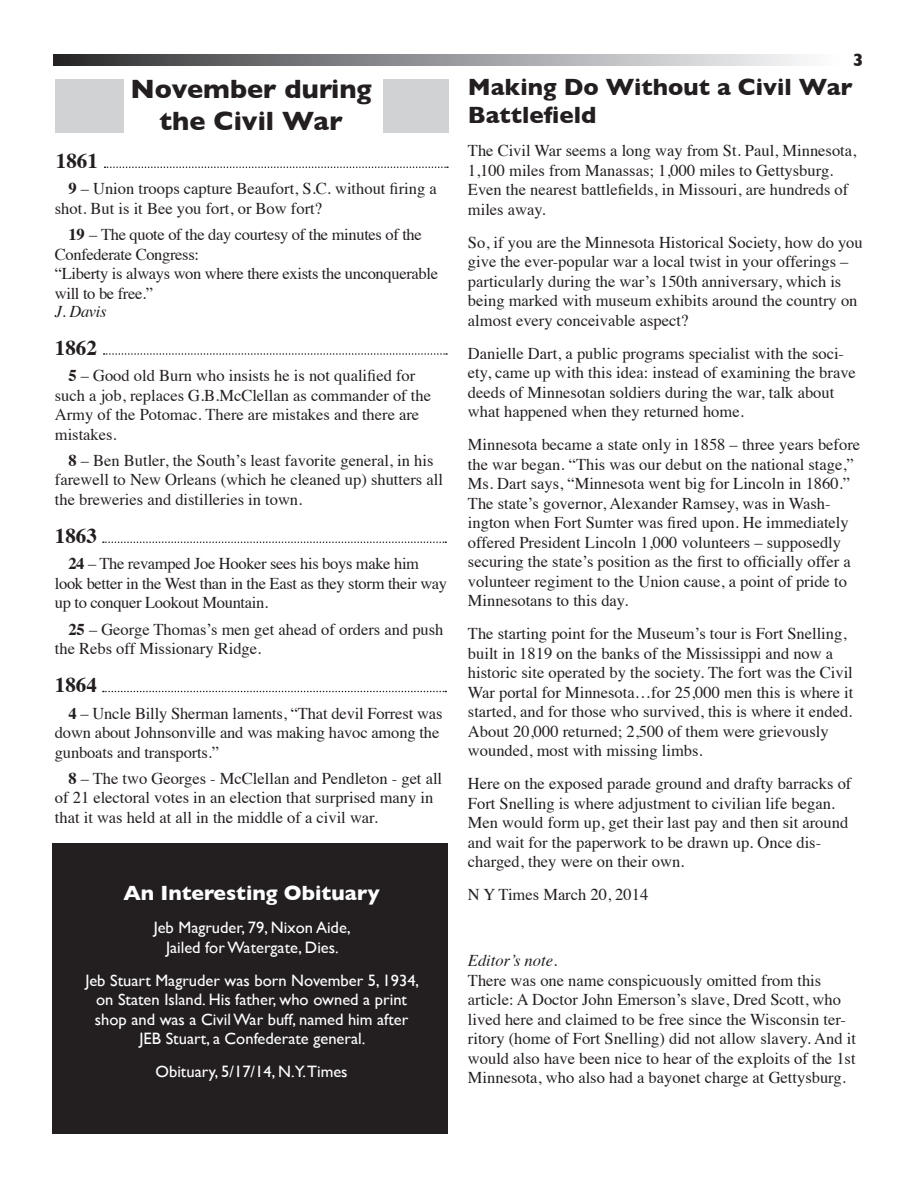
<style>
.page{position:relative;width:918px;height:1188px;background:#fff}
.page>*{position:absolute;margin:0;border:0;box-sizing:border-box;transform-origin:0 0}
.t1{font:700 27px "Gill Sans";color:#231f20}
.t2{font:700 24px/28.5px "Gill Sans";color:#231f20}
.t3{font:700 21px "Gill Sans";color:#fff}
.t4{font:700 21px "Times";color:#231f20}
.t5{font:700 18px "Gill Sans";color:#231f20}
.t6{font:16.5px/19.5px "Times";color:#231f20}
.t7{font:16.5px/19.5px "Times";letter-spacing:-.02em;color:#231f20}
.t8{font:16.5px/19.5px "Gill Sans";color:#fff;text-align:center}
.t9{font:italic 16.5px "Times";color:#231f20}
.s1{font-weight:700}
</style>
<div class="page">
<div style="left:52px;top:843px;width:396px;height:291px;background:#231f20"></div>
<svg style="left:54px;top:54px;width:750px;height:11px;background:#919294"></svg>
<svg style="left:105px;top:166px;width:343px;height:2px"></svg>
<svg style="left:104px;top:353px;width:343px;height:2px"></svg>
<svg style="left:103px;top:542px;width:343px;height:1px"></svg>
<svg style="left:103px;top:691px;width:343px;height:1px"></svg>
<div style="left:55px;top:79px;width:68px;height:53px;background:#d1d2d4"></div>
<div style="left:383px;top:79px;width:66px;height:53px;background:#d1d2d4"></div>
<p class="t1" style="left:131px;top:67px;width:243px">November during</p>
<p class="t1" style="left:160px;top:99px;width:185px">the Civil War</p>
<p class="t4" style="left:56px;top:141px;width:43px">1861</p>
<p class="t6" style="left:55px;top:178px;width:383px;text-indent:14px"><span class="s1">9</span> – Union troops capture Beaufort, S.C. without firing a shot. But is it Bee you fort, or Bow fort?</p>
<p class="t7" style="left:55px;top:223px;width:368px;text-indent:14px"><span class="s1">19</span> – The quote of the day courtesy of the minutes of the<br>Confederate Congress:</p>
<p class="t7" style="left:55px;top:262px;width:385px">“Liberty is always won where there exists the unconquerable will to be free.”</p>
<p class="t9" style="left:55px;top:297px;width:53px">J. Davis</p>
<p class="t4" style="left:55px;top:328px;width:43px">1862</p>
<p class="t6" style="left:55px;top:364px;width:378px;text-indent:14px"><span class="s1">5</span> – Good old Burn who insists he is not qualified for such a job, replaces G.B.McClellan as commander of the Army of the Potomac. There are mistakes and there are mistakes.</p>
<p class="t6" style="left:55px;top:449px;width:390px;text-indent:14px"><span class="s1">8</span> – Ben Butler, the South’s least favorite general, in his farewell to New Orleans (which he cleaned up) shutters all the breweries and distilleries in town.</p>
<p class="t4" style="left:55px;top:516px;width:43px">1863</p>
<p class="t7" style="left:55px;top:553px;width:394px;text-indent:14px"><span class="s1">24</span> – The revamped Joe Hooker sees his boys make him look better in the West than in the East as they storm their way up to conquer Lookout Mountain.</p>
<p class="t6" style="left:55px;top:618px;width:390px;text-indent:14px"><span class="s1">25</span> – George Thomas’s men get ahead of orders and push the Rebs off Missionary Ridge.</p>
<p class="t4" style="left:55px;top:665px;width:43px">1864</p>
<p class="t6" style="left:55px;top:702px;width:389px;text-indent:14px"><span class="s1">4</span> – Uncle Billy Sherman laments, “That devil Forrest was down about Johnsonville and was making havoc among the gunboats and transports.”</p>
<p class="t6" style="left:55px;top:767px;width:389px;text-indent:14px"><span class="s1">8</span> – The two Georges - McClellan and Pendleton - get all of 21 electoral votes in an election that surprised many in that it was held at all in the middle of a civil war.</p>
<p class="t3" style="left:123px;top:877px;width:258px">An Interesting Obituary</p>
<p class="t8" style="left:154px;top:918px;width:198px">Jeb Magruder, 79, Nixon Aide,<br>Jailed for Watergate, Dies.</p>
<p class="t8" style="left:86px;top:971px;width:335px">Jeb Stuart Magruder was born November 5, 1934, on Staten Island. His father, who owned a print shop and was a Civil War buff, named him after JEB Stuart, a Confederate general.</p>
<p class="t8" style="left:156px;top:1062px;width:194px">Obituary, 5/17/14, N.Y.Times</p>
<p class="t5" style="left:853px;top:46px;width:12px">3</p>
<p class="t2" style="left:468px;top:72px;width:386px">Making Do Without a Civil War<br>Battlefield</p>
<p class="t6" style="left:468px;top:139px;width:390px">The Civil War seems a long way from St. Paul, Minnesota, 1,100 miles from Manassas; 1,000 miles to Gettysburg.<br>Even the nearest battlefields, in Missouri, are hundreds of miles away.</p>
<p class="t6" style="left:468px;top:231px;width:396px">So, if you are the Minnesota Historical Society, how do you give the ever-popular war a local twist in your offerings – particularly during the war’s 150th anniversary, which is being marked with museum exhibits around the country on almost every conceivable aspect?</p>
<p class="t6" style="left:468px;top:342px;width:389px">Danielle Dart, a public programs specialist with the soci&shy;ety, came up with this idea: instead of examining the brave deeds of Minnesotan soldiers during the war, talk about what happened when they returned home.</p>
<p class="t6" style="left:468px;top:433px;width:394px">Minnesota became a state only in 1858 – three years before the war began. “This was our debut on the national stage,” Ms. Dart says, “Minnesota went big for Lincoln in 1860.” The state’s governor, Alexander Ramsey, was in Wash&shy;ington when Fort Sumter was fired upon. He immediately offered President Lincoln 1,000 volunteers – supposedly securing the state’s position as the first to officially offer a volunteer regiment to the Union cause, a point of pride to Minnesotans to this day.</p>
<p class="t6" style="left:468px;top:622px;width:387px">The starting point for the Museum’s tour is Fort Snelling, built in 1819 on the banks of the Mississippi and now a historic site operated by the society. The fort was the Civil War portal for Minnesota…for 25,000 men this is where it started, and for those who survived, this is where it ended.<br>About 20,000 returned; 2,500 of them were grievously wounded, most with missing limbs.</p>
<p class="t6" style="left:468px;top:772px;width:385px">Here on the exposed parade ground and drafty barracks of Fort Snelling is where adjustment to civilian life began.<br>Men would form up, get their last pay and then sit around and wait for the paperwork to be drawn up. Once dis&shy;charged, they were on their own.</p>
<p class="t6" style="left:468px;top:883px;width:182px">N Y Times March 20, 2014</p>
<p class="t9" style="left:468px;top:946px;width:91px">Editor’s note.</p>
<p class="t6" style="left:468px;top:969px;width:390px">There was one name conspicuously omitted from this article: A Doctor John Emerson’s slave, Dred Scott, who lived here and claimed to be free since the Wisconsin ter&shy;ritory (home of Fort Snelling) did not allow slavery. And it would also have been nice to hear of the exploits of the 1st Minnesota, who also had a bayonet charge at Gettysburg.</p>
</div>
